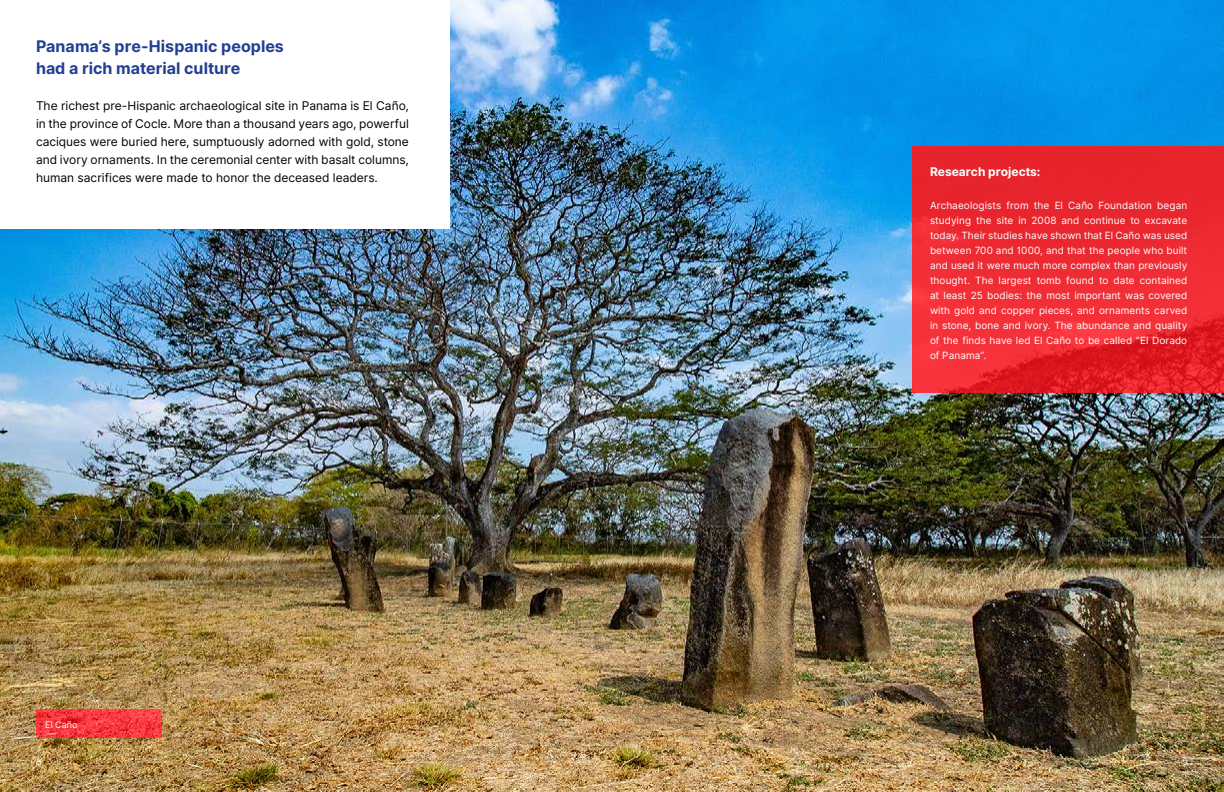
<style>
.page{position:relative;width:1224px;height:792px;background:#fff}
.page>*{position:absolute;margin:0;border:0;box-sizing:border-box;transform-origin:0 0}
.t1{font:700 16px/22px "Inter";color:#223f94}
.t2{font:12px/18px "Inter";color:#000;text-align:justify}
.t3{font:700 12px "Inter";color:#fff}
.t4{font:10px/15px "Inter";letter-spacing:.01em;color:#fff;text-align:justify}
.t5{font:9px "Inter";letter-spacing:.015em;color:#fff}
</style>
<div class="page">
<img style="left:0;top:0;width:1224px;height:792px">
<div style="left:0;top:0;width:450px;height:229px;background:#fff"></div>
<svg style="left:912px;top:146px;width:312px;height:247px;background:#eb272f"></svg>
<svg style="left:36px;top:710px;width:126px;height:28px;background:#f5373f"></svg>
<h1 class="t1" style="left:36px;top:35px;width:249px">Panama’s pre-Hispanic peoples had a rich material culture</h1>
<p class="t2" style="left:36px;top:96px;width:374px">The richest pre-Hispanic archaeological site in Panama is El Caño, in the province of Cocle. More than a thousand years ago, powerful caciques were buried here, sumptuously adorned with gold, stone and ivory ornaments. In the ceremonial center with basalt columns, human sacrifices were made to honor the deceased leaders.</p>
<p class="t5" style="left:45px;top:718px;width:34px">El Caño</p>
<p class="t3" style="left:930px;top:163px;width:112px">Research projects:</p>
<p class="t4" style="left:930px;top:198px;width:259px">Archaeologists from the El Caño Foundation began studying the site in 2008 and continue to excavate today. Their studies have shown that El Caño was used between 700 and 1000, and that the people who built and used it were much more complex than previously thought. The largest tomb found to date contained at least 25 bodies: the most important was covered with gold and copper pieces, and ornaments carved in stone, bone and ivory. The abundance and quality of the finds have led El Caño to be called “El Dorado of Panama”.</p>
<p class="t5" style="left:36px;top:755px;width:7px">8</p>
<p class="t5" style="left:1182px;top:755px;width:7px">9</p>
</div>
